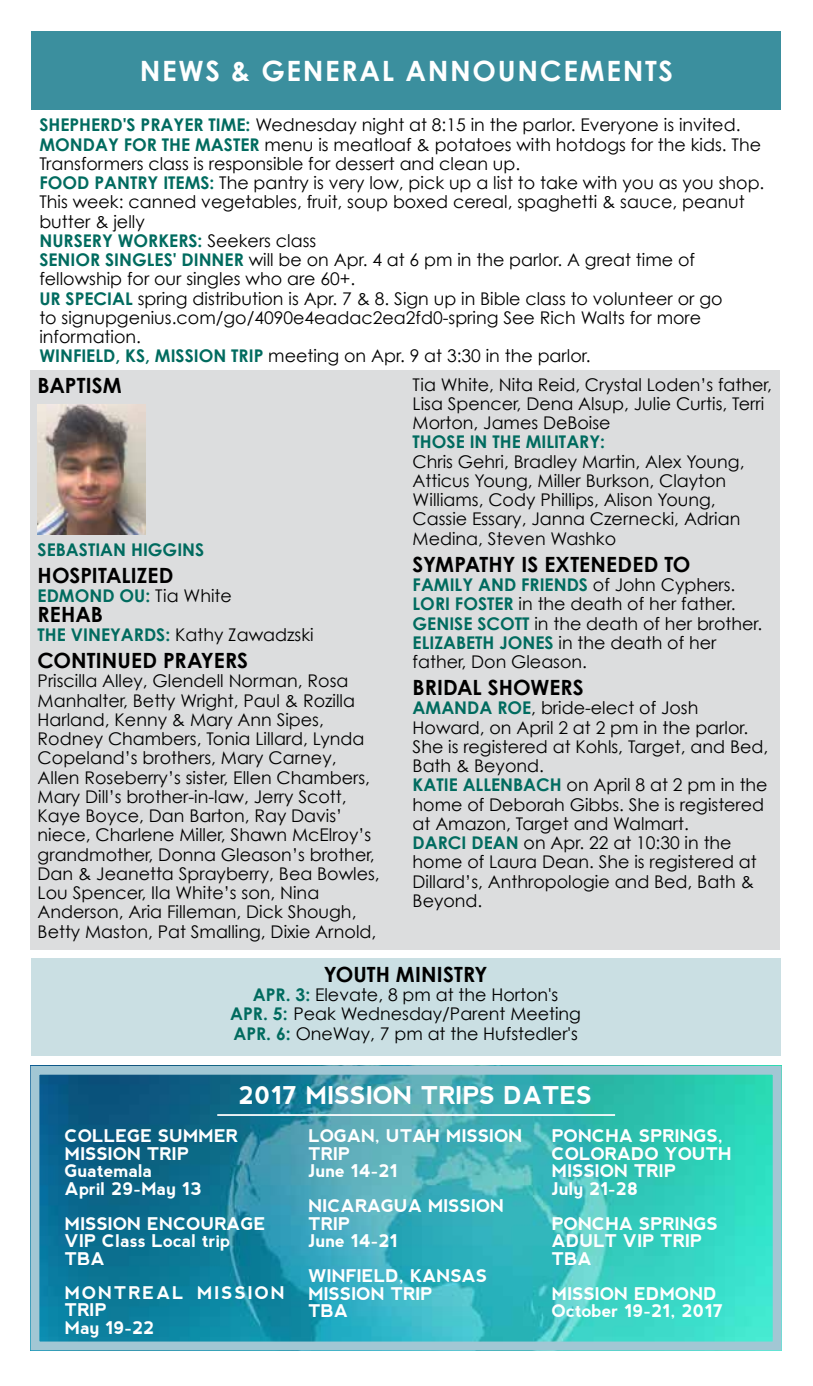
<style>
.page{position:relative;width:813px;height:1386px;background:#fff}
.page>*{position:absolute;margin:0;border:0;box-sizing:border-box;transform-origin:0 0}
.t1{font:700 28px "Century Gothic";letter-spacing:.06em;color:#fff}
.t2{font:700 24.5px "nevis";color:#fff}
.t3{font:700 21px "Century Gothic";color:#000}
.t4{font:17.5px/19.2px "Century Gothic";color:#000}
.t5{font:700 17.5px/17.5px "nevis";color:#fff}
.t6{font:700 17.5px "Century Gothic";color:#006b5f}
.t7{font:700 17.5px/17.5px "nevis";letter-spacing:.105em;color:#fff}
.s1{font-weight:700;color:#006b5f}
.s2{font-weight:400;color:#000}
</style>
<div class="page">
<div style="left:32px;top:32px;width:749px;height:78px;background:#3b8f9e"></div>
<div style="left:30px;top:370px;width:749px;height:580px;background:#dcddde"></div>
<div style="left:31px;top:958px;width:749px;height:98px;background:#cadfe3"></div>
<img style="left:38px;top:404px;width:107px;height:130px">
<img style="left:41px;top:1076px;width:730px;height:264px">
<div style="left:31px;top:1066px;width:750px;height:284px;border:9px solid #a2c7d4"></div>
<hr style="left:217px;top:1114px;width:398px;height:2px;background:#fff">
<h1 class="t1" style="left:140px;top:54px;width:535px">NEWS &amp; GENERAL ANNOUNCEMENTS</h1>
<p class="t4" style="left:39px;top:115px;width:726px"><span class="s1">SHEPHERD'S PRAYER TIME:</span> Wednesday night at 8:15 in the parlor. Everyone is invited.<br><span class="s1">MONDAY FOR THE MASTER</span> menu is meatloaf &amp; potatoes with hotdogs for the kids. The Transformers class is responsible for dessert and clean up.<br><span class="s1">FOOD PANTRY ITEMS:</span> The pantry is very low, pick up a list to take with you as you shop.<br>This week: canned vegetables, fruit, soup boxed cereal, spaghetti &amp; sauce, peanut butter &amp; jelly<br><span class="s1">NURSERY WORKERS:</span> Seekers class<br><span class="s1">SENIOR SINGLES' DINNER</span> will be on Apr. 4 at 6 pm in the parlor. A great time of fellowship for our singles who are 60+.<br><span class="s1">UR SPECIAL</span> spring distribution is Apr. 7 &amp; 8. Sign up in Bible class to volunteer or go<br>to signupgenius.com/go/4090e4eadac2ea2fd0-spring See Rich Walts for more information.<br><span class="s1">WINFIELD, KS, MISSION TRIP</span> meeting on Apr. 9 at 3:30 in the parlor.</p>
<p class="t3" style="left:38px;top:372px;width:86px">BAPTISM</p>
<p class="t6" style="left:38px;top:539px;width:168px">SEBASTIAN HIGGINS</p>
<p class="t3" style="left:38px;top:562px;width:137px">HOSPITALIZED</p>
<p class="t6" style="left:38px;top:585px;width:196px">EDMOND OU: <span class="s2">Tia White</span></p>
<p class="t3" style="left:38px;top:601px;width:67px">REHAB</p>
<p class="t4" style="left:38px;top:625px;width:277px"><span class="s1">THE VINEYARDS:</span> Kathy Zawadzski</p>
<p class="t3" style="left:38px;top:647px;width:212px">CONTINUED PRAYERS</p>
<p class="t4" style="left:38px;top:671px;width:344px">Priscilla Alley, Glendell Norman, Rosa Manhalter, Betty Wright, Paul &amp; Rozilla Harland, Kenny &amp; Mary Ann Sipes, Rodney Chambers, Tonia Lillard, Lynda Copeland’s brothers, Mary Carney, Allen Roseberry’s sister, Ellen Chambers, Mary Dill’s brother-in-law, Jerry Scott, Kaye Boyce, Dan Barton, Ray Davis’ niece, Charlene Miller, Shawn McElroy’s grandmother, Donna Gleason’s brother, Dan &amp; Jeanetta Sprayberry, Bea Bowles, Lou Spencer, Ila White’s son, Nina Anderson, Aria Filleman, Dick Shough, Betty Maston, Pat Smalling, Dixie Arnold,</p>
<p class="t4" style="left:412px;top:374px;width:361px">Tia White, Nita Reid, Crystal Loden’s father,<br>Lisa Spencer, Dena Alsup, Julie Curtis, Terri<br>Morton, James DeBoise</p>
<p class="t6" style="left:412px;top:431px;width:194px">THOSE IN THE MILITARY:</p>
<p class="t4" style="left:412px;top:451px;width:333px">Chris Gehri, Bradley Martin, Alex Young, Atticus Young, Miller Burkson, Clayton Williams, Cody Phillips, Alison Young, Cassie Essary, Janna Czernecki, Adrian Medina, Steven Washko</p>
<p class="t3" style="left:412px;top:551px;width:279px">SYMPATHY IS EXTENEDED TO</p>
<p class="t4" style="left:412px;top:575px;width:351px"><span class="s1">FAMILY AND FRIENDS</span> of John Cyphers.<br><span class="s1">LORI FOSTER</span> in the death of her father.<br><span class="s1">GENISE SCOTT</span> in the death of her brother.<br><span class="s1">ELIZABETH JONES</span> in the death of her father, Don Gleason.</p>
<p class="t3" style="left:412px;top:674px;width:173px">BRIDAL SHOWERS</p>
<p class="t4" style="left:412px;top:698px;width:357px"><span class="s1">AMANDA ROE</span>, bride-elect of Josh<br>Howard, on April 2 at 2 pm in the parlor.<br>She is registered at Kohls, Target, and Bed,<br>Bath &amp; Beyond.<br><span class="s1">KATIE ALLENBACH</span> on April 8 at 2 pm in the home of Deborah Gibbs. She is registered at Amazon, Target and Walmart.<br><span class="s1">DARCI DEAN</span> on Apr. 22 at 10:30 in the home of Laura Dean. She is registered at<br>Dillard’s, Anthropologie and Bed, Bath &amp;<br>Beyond.</p>
<p class="t3" style="left:324px;top:961px;width:165px">YOUTH MINISTRY</p>
<p class="t4" style="left:230px;top:985px;width:352px;text-align:center"><span class="s1">APR. 3:</span> Elevate, 8 pm at the Horton's<br><span class="s1">APR. 5:</span> Peak Wednesday/Parent Meeting<br><span class="s1">APR. 6:</span> OneWay, 7 pm at the Hufstedler's</p>
<h2 class="t2" style="left:239px;top:1081px;width:355px">2017 MISSION TRIPS DATES</h2>
<p class="t5" style="left:65px;top:1127px;width:175px">COLLEGE SUMMER<br>MISSION TRIP<br>Guatemala<br>April 29-May 13</p>
<p class="t5" style="left:65px;top:1215px;width:202px">MISSION ENCOURAGE<br>VIP Class Local trip<br>TBA</p>
<p class="t7" style="left:65px;top:1284px;width:221px">MONTREAL MISSION<br>TRIP<br>May 19-22</p>
<p class="t5" style="left:308px;top:1127px;width:216px">LOGAN, UTAH MISSION<br>TRIP<br>June 14-21</p>
<p class="t5" style="left:308px;top:1197px;width:197px">NICARAGUA MISSION<br>TRIP<br>June 14-21</p>
<p class="t5" style="left:308px;top:1267px;width:180px">WINFIELD, KANSAS<br>MISSION TRIP<br>TBA</p>
<p class="t5" style="left:552px;top:1127px;width:182px">PONCHA SPRINGS,<br>COLORADO YOUTH<br>MISSION TRIP<br>July 21-28</p>
<p class="t5" style="left:552px;top:1215px;width:168px">PONCHA SPRINGS<br>ADULT VIP TRIP<br>TBA</p>
<p class="t5" style="left:552px;top:1285px;width:173px">MISSION EDMOND<br>October 19-21, 2017</p>
</div>
